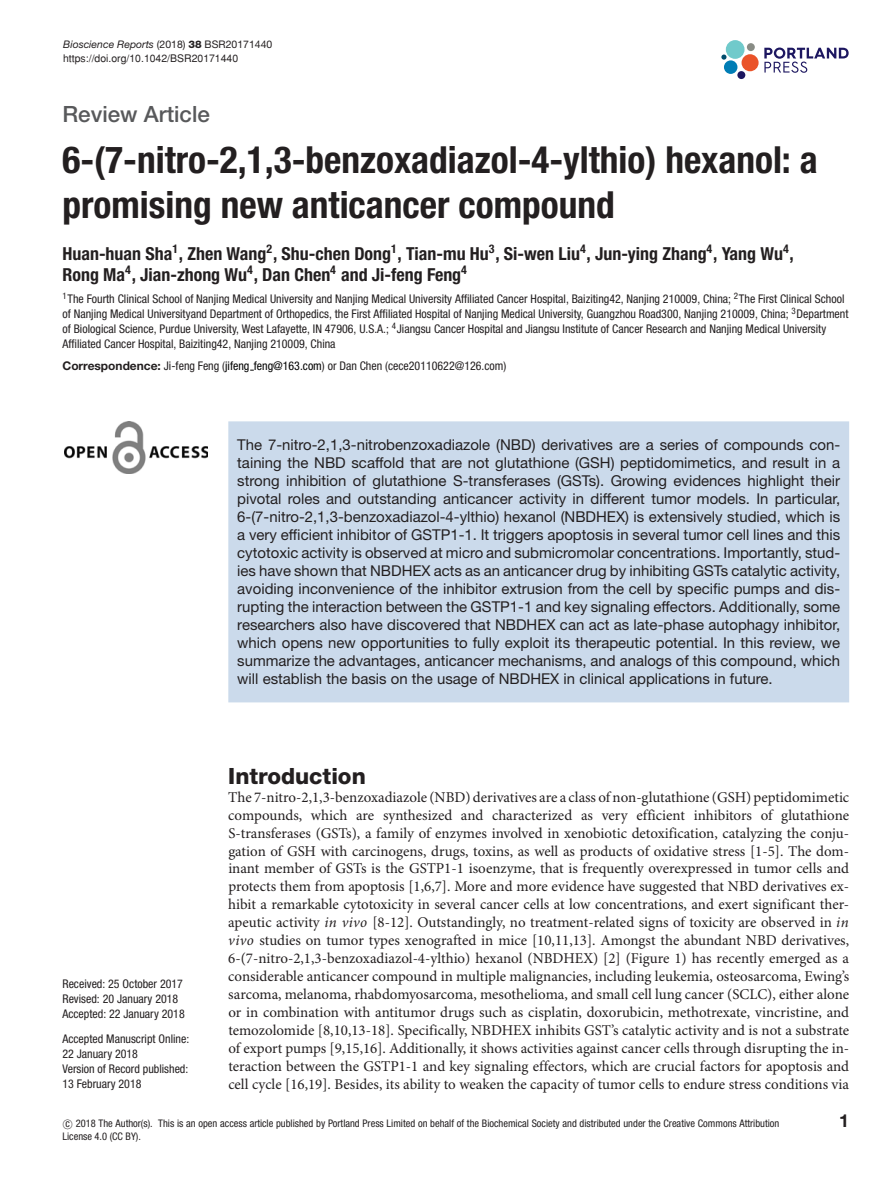
<style>
.page{position:relative;width:893px;height:1183px;background:#fff}
.page>*{position:absolute;margin:0;border:0;box-sizing:border-box;transform-origin:0 0}
.t1{font:700 condensed 37.35px/44.8px "Helvetica Neue LT Std";color:#231f20}
.t2{font:500 22.35px "Helvetica Neue LT Std";color:#58595b}
.t3{font:800 22.35px "Helvetica Neue LT Std";color:#231f20}
.t4{font:700 condensed 18px/20.9px "Helvetica Neue LT Std";color:#231f20}
.t5{font:700 18px "Helvetica Neue LT Std";color:#231f20}
.t6{font:15px/18px "Minion Pro";letter-spacing:-.005em;color:#231f20;text-align:justify}
.t7{font:15px/18px "Helvetica Neue LT Std";color:#231f20;text-align:justify}
.t8{font:condensed 12px/15px "Helvetica Neue LT Std";color:#231f20}
.t9{font:condensed 10.5px/13.5px "Helvetica Neue LT Std";color:#231f20}
.t10{font:italic 10.5px "Helvetica Neue LT Std";color:#231f20}
.t11{font:10.5px "Helvetica";color:#231f20}
.s1{font-style:normal}
.s2{font-weight:800;font-style:normal}
.s3{font-weight:700;font-stretch:normal}
.s4{color:#000}
.s5{font-style:italic}
.s6{font-family:"CMSY10";font-stretch:normal}
</style>
<div class="page">
<svg style="left:764px;top:48px;width:85px;height:25px"></svg>
<div style="left:726px;top:40px;width:18px;height:19px;background:#70cacb;border-radius:50%"></div>
<div style="left:741px;top:54px;width:18px;height:17px;background:#ea5329;border-radius:50%"></div>
<div style="left:724px;top:60px;width:13px;height:14px;background:#007db5;border-radius:50%"></div>
<div style="left:737px;top:71px;width:8px;height:8px;background:#1d1760;border-radius:50%"></div>
<div style="left:747px;top:43px;width:8px;height:8px;background:#888c85;border-radius:50%"></div>
<svg style="left:721px;top:54px;width:5px;height:6px"></svg>
<img style="left:65px;top:421px;width:143px;height:52px">
<div style="left:228px;top:421px;width:621px;height:281px;background:#cbdaeb"></div>
<p class="t10" style="left:63px;top:40px;width:211px">Bioscience Reports <span class="s1">(2018)</span> <span class="s2">38</span> <span class="s1">BSR20171440</span></p>
<p class="t11" style="left:63px;top:54px;width:177px">https://doi.org/10.1042/BSR20171440</p>
<h2 class="t2" style="left:62px;top:106px;width:149px">Review Article</h2>
<h1 class="t1" style="left:62px;top:140px;width:757px">6-(7-nitro-2,1,3-benzoxadiazol-4-ylthio) hexanol: a promising new anticancer compound</h1>
<p class="t4" style="left:62px;top:244px;width:733px">Huan-huan Sha<sup>1</sup>, Zhen Wang<sup>2</sup>, Shu-chen Dong<sup>1</sup>, Tian-mu Hu<sup>3</sup>, Si-wen Liu<sup>4</sup>, Jun-ying Zhang<sup>4</sup>, Yang Wu<sup>4</sup>,<br>Rong Ma<sup>4</sup>, Jian-zhong Wu<sup>4</sup>, Dan Chen<sup>4</sup> and Ji-feng Feng<sup>4</sup></p>
<p class="t8" style="left:62px;top:292px;width:788px"><sup>1</sup>The Fourth Clinical School of Nanjing Medical University and Nanjing Medical University Affiliated Cancer Hospital, Baiziting42, Nanjing 210009, China; <sup>2</sup>The First Clinical School of Nanjing Medical Universityand Department of Orthopedics, the First Affiliated Hospital of Nanjing Medical University, Guangzhou Road300, Nanjing 210009, China; <sup>3</sup>Department of Biological Science, Purdue University, West Lafayette, IN 47906, U.S.A.; <sup>4</sup>Jiangsu Cancer Hospital and Jiangsu Institute of Cancer Research and Nanjing Medical University Affiliated Cancer Hospital, Baiziting42, Nanjing 210009, China</p>
<p class="t8" style="left:62px;top:359px;width:445px"><span class="s3">Correspondence:</span> Ji-feng Feng (<span class="s4">jifeng feng@163.com</span>) or Dan Chen (cece20110622@126.com)</p>
<p class="t7" style="left:237px;top:437px;width:604px">The 7-nitro-2,1,3-nitrobenzoxadiazole (NBD) derivatives are a series of compounds con&shy;taining the NBD scaffold that are not glutathione (GSH) peptidomimetics, and result in a strong inhibition of glutathione S-transferases (GSTs). Growing evidences highlight their pivotal roles and outstanding anticancer activity in different tumor models. In particular, 6-(7-nitro-2,1,3-benzoxadiazol-4-ylthio) hexanol (NBDHEX) is extensively studied, which is a very efficient inhibitor of GSTP1-1. It triggers apoptosis in several tumor cell lines and this cytotoxic activity is observed at micro and submicromolar concentrations. Importantly, stud&shy;ies have shown that NBDHEX acts as an anticancer drug by inhibiting GSTs catalytic activity, avoiding inconvenience of the inhibitor extrusion from the cell by specific pumps and dis&shy;rupting the interaction between the GSTP1-1 and key signaling effectors. Additionally, some researchers also have discovered that NBDHEX can act as late-phase autophagy inhibitor, which opens new opportunities to fully exploit its therapeutic potential. In this review, we summarize the advantages, anticancer mechanisms, and analogs of this compound, which will establish the basis on the usage of NBDHEX in clinical applications in future.</p>
<h2 class="t3" style="left:228px;top:767px;width:139px">Introduction</h2>
<p class="t6" style="left:228px;top:789px;width:622px">The 7-nitro-2,1,3-benzoxadiazole (NBD) derivatives are a class of non-glutathione (GSH) peptidomimetic compounds, which are synthesized and characterized as very efficient inhibitors of glutathione S-transferases (GSTs), a family of enzymes involved in xenobiotic detoxification, catalyzing the conju&shy;gation of GSH with carcinogens, drugs, toxins, as well as products of oxidative stress [1-5]. The dom&shy;inant member of GSTs is the GSTP1-1 isoenzyme, that is frequently overexpressed in tumor cells and protects them from apoptosis [1,6,7]. More and more evidence have suggested that NBD derivatives ex&shy;hibit a remarkable cytotoxicity in several cancer cells at low concentrations, and exert significant ther&shy;apeutic activity <span class="s5">in vivo</span> [8-12]. Outstandingly, no treatment-related signs of toxicity are observed in <span class="s5">in vivo</span> studies on tumor types xenografted in mice [10,11,13]. Amongst the abundant NBD derivatives, 6-(7-nitro-2,1,3-benzoxadiazol-4-ylthio) hexanol (NBDHEX) [2] (Figure 1) has recently emerged as a considerable anticancer compound in multiple malignancies, including leukemia, osteosarcoma, Ewing’s sarcoma, melanoma, rhabdomyosarcoma, mesothelioma, and small cell lung cancer (SCLC), either alone or in combination with antitumor drugs such as cisplatin, doxorubicin, methotrexate, vincristine, and temozolomide [8,10,13-18]. Specifically, NBDHEX inhibits GST’s catalytic activity and is not a substrate of export pumps [9,15,16]. Additionally, it shows activities against cancer cells through disrupting the in&shy;teraction between the GSTP1-1 and key signaling effectors, which are crucial factors for apoptosis and cell cycle [16,19]. Besides, its ability to weaken the capacity of tumor cells to endure stress conditions via</p>
<p class="t9" style="left:62px;top:1117px;width:718px"><span class="s6">-</span>c 2018 The Author(s). This is an open access article published by Portland Press Limited on behalf of the Biochemical Society and distributed under the Creative Commons Attribution<br>License 4.0 (CC BY).</p>
<p class="t5" style="left:839px;top:1113px;width:11px">1</p>
<p class="t8" style="left:62px;top:976px;width:124px">Received: 25 October 2017<br>Revised: 20 January 2018<br>Accepted: 22 January 2018</p>
<p class="t8" style="left:62px;top:1032px;width:128px">Accepted Manuscript Online:<br>22 January 2018<br>Version of Record published:<br>13 February 2018</p>
</div>
